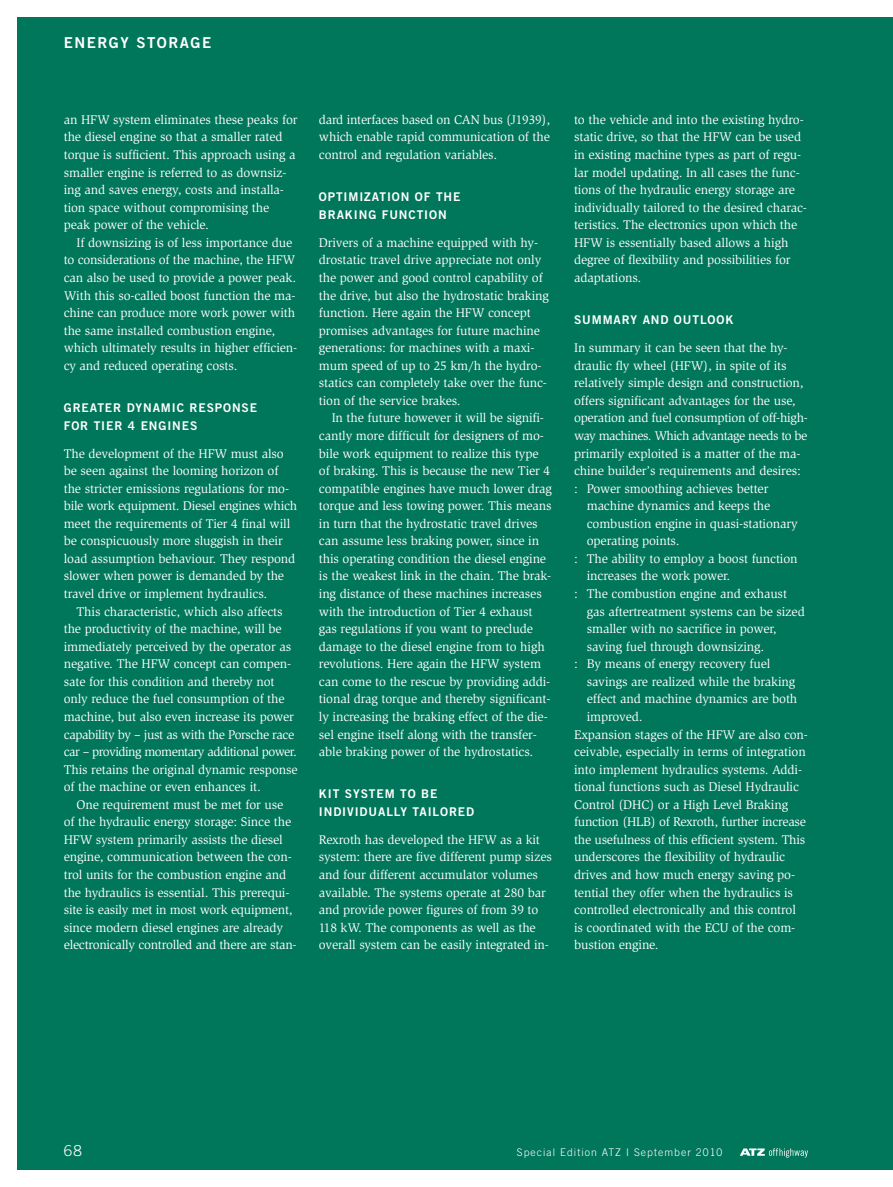
<style>
.page{position:relative;width:893px;height:1187px;background:#fff}
.page>*{position:absolute;margin:0;border:0;box-sizing:border-box;transform-origin:0 0}
.t1{font:15px "Trade Gothic LT Std Bd 2";letter-spacing:.1em;color:#fff}
.t2{font:300 15px "Trade Gothic LT Std";color:#fff}
.acg_grundtext_englis{font:12.9px/17.5px "Slimbach Std";letter-spacing:-.01em;color:#fff}
.ach_grundtext_mit_ei{font:12.9px/17.5px "Slimbach Std";letter-spacing:-.01em;color:#fff}
.ada_aufzaehlung{font:12.9px/17.5px "Slimbach Std";letter-spacing:-.01em;color:#fff}
.acl_zwischenuebersch{font:12px/17.5px "Trade Gothic LT Std Bd 2";letter-spacing:.075em;color:#fff}
.t3{font:300 10.5px "Trade Gothic LT Std";letter-spacing:.1em;color:#fff}
</style>
<div class="page">
<div style="left:17px;top:17px;width:876px;height:1152px;background:#00765a"></div>
<svg style="left:740px;top:1148px;width:68px;height:9px"></svg>
<p class="t1" style="left:64px;top:33px;width:149px">ENERGY STORAGE</p>
<p class="acg_grundtext_englis" style="left:64px;top:111px;width:235px">an HFW system eliminates these peaks for the diesel engine so that a smaller rated torque is sufficient. This approach using a smaller engine is referred to as downsiz&shy;ing and saves energy, costs and installa&shy;tion space without compromising the peak power of the vehicle.</p>
<p class="ach_grundtext_mit_ei" style="left:64px;top:234px;width:235px;text-indent:13px">If downsizing is of less importance due to considerations of the machine, the HFW can also be used to provide a power peak.<br>With this so-called boost function the ma&shy;chine can produce more work power with the same installed combustion engine, which ultimately results in higher efficien&shy;cy and reduced operating costs.</p>
<p class="acl_zwischenuebersch" style="left:64px;top:398px;width:195px">GREATER DYNAMIC RESPONSE<br>FOR TIER 4 ENGINES</p>
<p class="acg_grundtext_englis" style="left:64px;top:444px;width:235px">The development of the HFW must also be seen against the looming horizon of the stricter emissions regulations for mo&shy;bile work equipment. Diesel engines which meet the requirements of Tier 4 final will be conspicuously more sluggish in their load assumption behaviour. They respond slower when power is demanded by the travel drive or implement hydraulics.</p>
<p class="ach_grundtext_mit_ei" style="left:64px;top:602px;width:235px;text-indent:13px">This characteristic, which also affects the productivity of the machine, will be immediately perceived by the operator as negative. The HFW concept can compen&shy;sate for this condition and thereby not only reduce the fuel consumption of the machine, but also even increase its power capability by – just as with the Porsche race car – providing momentary additional power.<br>This retains the original dynamic response of the machine or even enhances it.</p>
<p class="ach_grundtext_mit_ei" style="left:64px;top:795px;width:230px;text-indent:13px">One requirement must be met for use of the hydraulic energy storage: Since the HFW system primarily assists the diesel engine, communication between the con&shy;trol units for the combustion engine and the hydraulics is essential. This prerequi&shy;site is easily met in most work equipment, since modern diesel engines are already electronically controlled and there are stan--</p>
<p class="ach_grundtext_mit_ei" style="left:319px;top:111px;width:233px;text-align:justify">dard interfaces based on CAN bus (J1939), which enable rapid communication of the control and regulation variables.</p>
<p class="acl_zwischenuebersch" style="left:319px;top:188px;width:143px">OPTIMIZATION OF THE<br>BRAKING FUNCTION</p>
<p class="acg_grundtext_englis" style="left:319px;top:234px;width:231px">Drivers of a machine equipped with hy&shy;drostatic travel drive appreciate not only the power and good control capability of the drive, but also the hydrostatic braking function. Here again the HFW concept promises advantages for future machine generations: for machines with a maxi&shy;mum speed of up to 25 km/h the hydro&shy;statics can completely take over the func&shy;tion of the service brakes.</p>
<p class="ach_grundtext_mit_ei" style="left:319px;top:409px;width:235px;text-indent:13px">In the future however it will be signifi&shy;cantly more difficult for designers of mo&shy;bile work equipment to realize this type of braking. This is because the new Tier 4 compatible engines have much lower drag torque and less towing power. This means in turn that the hydrostatic travel drives can assume less braking power, since in this operating condition the diesel engine is the weakest link in the chain. The brak&shy;ing distance of these machines increases with the introduction of Tier 4 exhaust gas regulations if you want to preclude damage to the diesel engine from to high revolutions. Here again the HFW system can come to the rescue by providing addi&shy;tional drag torque and thereby significant&shy;ly increasing the braking effect of the die&shy;sel engine itself along with the transfer&shy;able braking power of the hydrostatics.</p>
<p class="acl_zwischenuebersch" style="left:319px;top:785px;width:157px">KIT SYSTEM TO BE<br>INDIVIDUALLY TAILORED</p>
<p class="acg_grundtext_englis" style="left:319px;top:830px;width:235px">Rexroth has developed the HFW as a kit system: there are five different pump sizes and four different accumulator volumes available. The systems operate at 280 bar and provide power figures of from 39 to 118 kW. The components as well as the overall system can be easily integrated in-</p>
<p class="acg_grundtext_englis" style="left:574px;top:111px;width:234px">to the vehicle and into the existing hydro&shy;static drive, so that the HFW can be used in existing machine types as part of regu&shy;lar model updating. In all cases the func&shy;tions of the hydraulic energy storage are individually tailored to the desired charac&shy;teristics. The electronics upon which the HFW is essentially based allows a high degree of flexibility and possibilities for adaptations.</p>
<p class="acl_zwischenuebersch" style="left:574px;top:311px;width:19px">SUMMARY</p>
<p class="acl_zwischenuebersch" style="left:643px;top:311px;width:10px">AND</p>
<p class="acl_zwischenuebersch" style="left:674px;top:311px;width:61px">OUTLOOK</p>
<p class="acg_grundtext_englis" style="left:574px;top:339px;width:235px">In summary it can be seen that the hy&shy;draulic fly wheel (HFW), in spite of its relatively simple design and construction, offers significant advantages for the use, operation and fuel consumption of off-high&shy;way machines. Which advantage needs to be primarily exploited is a matter of the ma&shy;chine builder’s requirements and desires:</p>
<p class="ada_aufzaehlung" style="left:587px;top:479px;width:212px">Power smoothing achieves better machine dynamics and keeps the combustion engine in quasi-stationary operating points.</p>
<p class="ada_aufzaehlung" style="left:587px;top:550px;width:212px">The ability to employ a boost function increases the work power.</p>
<p class="ada_aufzaehlung" style="left:587px;top:585px;width:219px">The combustion engine and exhaust gas aftertreatment systems can be sized smaller with no sacrifice in power, saving fuel through downsizing.</p>
<p class="ada_aufzaehlung" style="left:587px;top:655px;width:212px">By means of energy recovery fuel savings are realized while the braking effect and machine dynamics are both improved.</p>
<p class="acg_grundtext_englis" style="left:574px;top:725px;width:234px">Expansion stages of the HFW are also con&shy;ceivable, especially in terms of integration into implement hydraulics systems. Addi&shy;tional functions such as Diesel Hydraulic Control (DHC) or a High Level Braking function (HLB) of Rexroth, further increase the usefulness of this efficient system. This underscores the flexibility of hydraulic drives and how much energy saving po&shy;tential they offer when the hydraulics is controlled electronically and this control is coordinated with the ECU of the com&shy;bustion engine.</p>
<p class="ach_grundtext_mit_ei" style="left:574px;top:479px;width:5px">:</p>
<p class="ach_grundtext_mit_ei" style="left:574px;top:550px;width:5px">:</p>
<p class="ach_grundtext_mit_ei" style="left:574px;top:585px;width:5px">:</p>
<p class="ach_grundtext_mit_ei" style="left:574px;top:655px;width:5px">:</p>
<p class="t2" style="left:64px;top:1141px;width:20px">68</p>
<p class="t3" style="left:517px;top:1145px;width:207px">Special Edition ATZ I September 2010</p>
</div>
